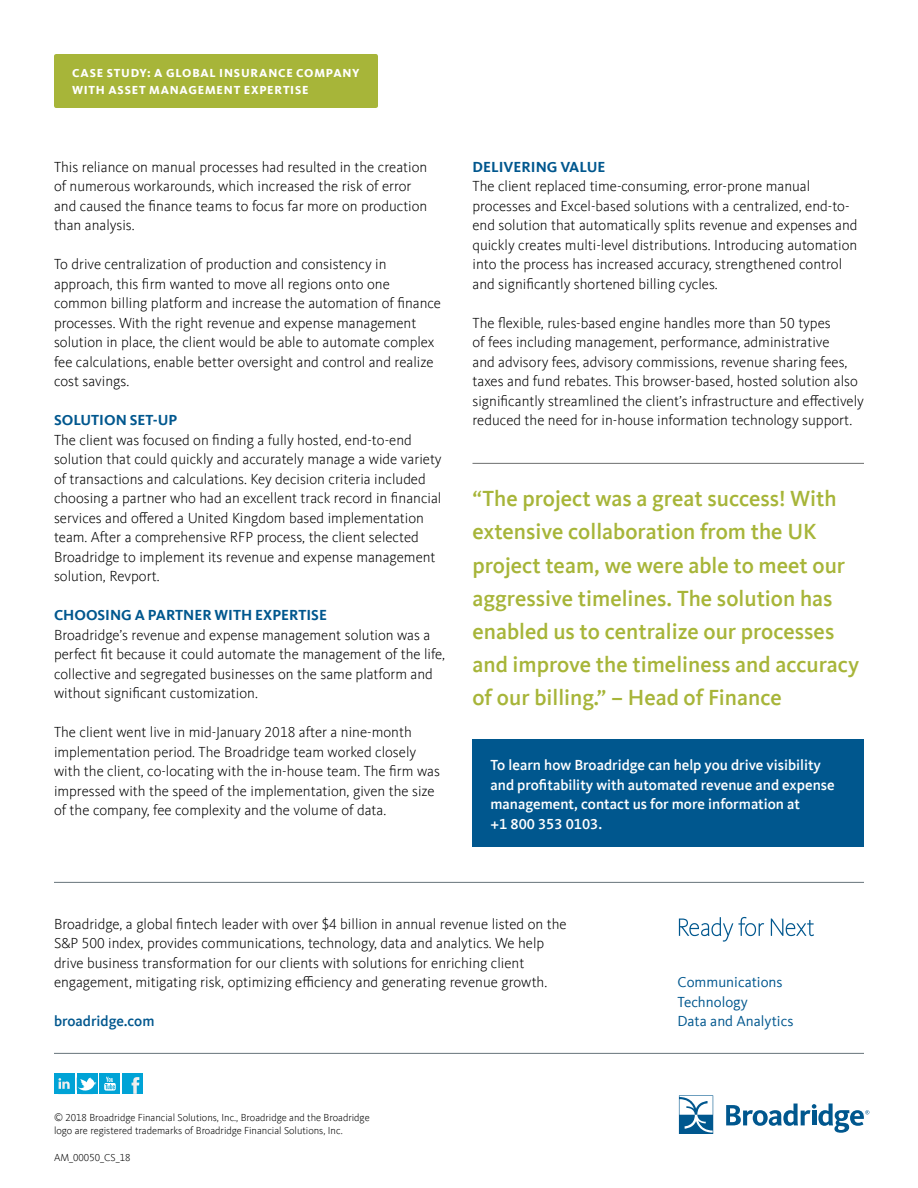
<style>
.page{position:relative;width:918px;height:1188px;background:#fff}
.page>*{position:absolute;margin:0;border:0;box-sizing:border-box;transform-origin:0 0}
.t1{font:500 22.5px/33px "Kievit Offc";color:#a7b539}
.t2{font:300 15px/19.5px "Kievit Offc";color:#000}
.t3{font:500 15px/19.5px "Kievit Offc";color:#fff}
.t4{font:700 15px "Kievit Offc";color:#00578e}
.t5{font:15px/19.5px "Kievit Offc";color:#00578e}
.t6{font:500 15px "Kievit Offc";color:#00578e}
.t7{font:800 12px/16.5px "Kievit Offc";letter-spacing:.065em;color:#fff}
.t8{font:300 10.5px/13.5px "Kievit Offc";color:#000}
</style>
<div class="page">
<svg style="left:726px;top:1104px;width:143px;height:29px"></svg>
<svg style="left:679px;top:1095px;width:34px;height:39px"></svg>
<hr style="left:54px;top:1053px;width:810px;height:1px;background:#67737a">
<div style="left:122px;top:1074px;width:21px;height:20px;background:#00a3d6"></div>
<svg style="left:132px;top:1077px;width:7px;height:17px"></svg>
<div style="left:54px;top:1074px;width:20px;height:20px;background:#00a3d6"></div>
<svg style="left:58px;top:1078px;width:12px;height:11px"></svg>
<div style="left:100px;top:1074px;width:20px;height:20px;background:#00a3d6"></div>
<svg style="left:104px;top:1077px;width:12px;height:14px"></svg>
<div style="left:77px;top:1074px;width:20px;height:20px;background:#00a3d6"></div>
<svg style="left:78px;top:1078px;width:18px;height:13px"></svg>
<svg style="left:679px;top:917px;width:85px;height:25px"></svg>
<svg style="left:771px;top:919px;width:43px;height:17px"></svg>
<div style="left:472px;top:740px;width:392px;height:108px;background:#00578e"></div>
<hr style="left:472px;top:463px;width:392px;height:1px;background:#6d6e6e">
<hr style="left:54px;top:882px;width:810px;height:1px;background:#67737a">
<div style="left:54px;top:54px;width:324px;height:54px;background:#a7b539;border-radius:2px"></div>
<p class="t7" style="left:72px;top:65px;width:289px">CASE STUDY: A GLOBAL INSURANCE COMPANY<br>WITH ASSET MANAGEMENT EXPERTISE</p>
<p class="t2" style="left:54px;top:158px;width:375px">This reliance on manual processes had resulted in the creation of numerous workarounds, which increased the risk of error and caused the finance teams to focus far more on production than analysis.</p>
<p class="t2" style="left:54px;top:255px;width:389px">To drive centralization of production and consistency in approach, this firm wanted to move all regions onto one common billing platform and increase the automation of finance processes. With the right revenue and expense management solution in place, the client would be able to automate complex fee calculations, enable better oversight and control and realize cost savings.</p>
<p class="t4" style="left:54px;top:412px;width:125px">SOLUTION SET-UP</p>
<p class="t2" style="left:54px;top:431px;width:389px">The client was focused on finding a fully hosted, end-to-end solution that could quickly and accurately manage a wide variety of transactions and calculations. Key decision criteria included choosing a partner who had an excellent track record in financial services and offered a United Kingdom based implementation team. After a comprehensive RFP process, the client selected Broadridge to implement its revenue and expense management solution, Revport.</p>
<p class="t4" style="left:54px;top:607px;width:274px">CHOOSING A PARTNER WITH EXPERTISE</p>
<p class="t2" style="left:54px;top:626px;width:393px">Broadridge’s revenue and expense management solution was a perfect fit because it could automate the management of the life, collective and segregated businesses on the same platform and without significant customization.</p>
<p class="t2" style="left:54px;top:723px;width:387px">The client went live in mid-January 2018 after a nine-month implementation period. The Broadridge team worked closely with the client, co-locating with the in-house team. The firm was impressed with the speed of the implementation, given the size of the company, fee complexity and the volume of data.</p>
<p class="t4" style="left:472px;top:158px;width:134px">DELIVERING VALUE</p>
<p class="t2" style="left:472px;top:177px;width:387px">The client replaced time-consuming, error-prone manual processes and Excel-based solutions with a centralized, end-to&shy;end solution that automatically splits revenue and expenses and quickly creates multi-level distributions. Introducing automation into the process has increased accuracy, strengthened control and significantly shortened billing cycles.</p>
<p class="t2" style="left:472px;top:314px;width:393px">The flexible, rules-based engine handles more than 50 types<br>of fees including management, performance, administrative<br>and advisory fees, advisory commissions, revenue sharing fees, taxes and fund rebates. This browser-based, hosted solution also significantly streamlined the client’s infrastructure and effectively reduced the need for in-house information technology support.</p>
<p class="t1" style="left:472px;top:483px;width:388px">“The project was a great success! With extensive collaboration from the UK project team, we were able to meet our aggressive timelines. The solution has enabled us to centralize our processes and improve the timeliness and accuracy of our billing.” – Head of Finance</p>
<p class="t3" style="left:490px;top:756px;width:346px">To learn how Broadridge can help you drive visibility and profitability with automated revenue and expense management, contact us for more information at<br>+1 800 353 0103.</p>
<p class="t2" style="left:54px;top:914px;width:514px">Broadridge, a global fintech leader with over $4 billion in annual revenue listed on the S&amp;P 500 index, provides communications, technology, data and analytics. We help drive business transformation for our clients with solutions for enriching client engagement, mitigating risk, optimizing efficiency and generating revenue growth.</p>
<p class="t6" style="left:54px;top:1012px;width:102px">broadridge.com</p>
<p class="t8" style="left:54px;top:1110px;width:317px">© 2018 Broadridge Financial Solutions, Inc., Broadridge and the Broadridge logo are registered trademarks of Broadridge Financial Solutions, Inc.</p>
<p class="t8" style="left:54px;top:1151px;width:78px">AM_00050_CS_18</p>
<p class="t5" style="left:678px;top:972px;width:118px">Communications<br>Technology<br>Data and Analytics</p>
</div>
